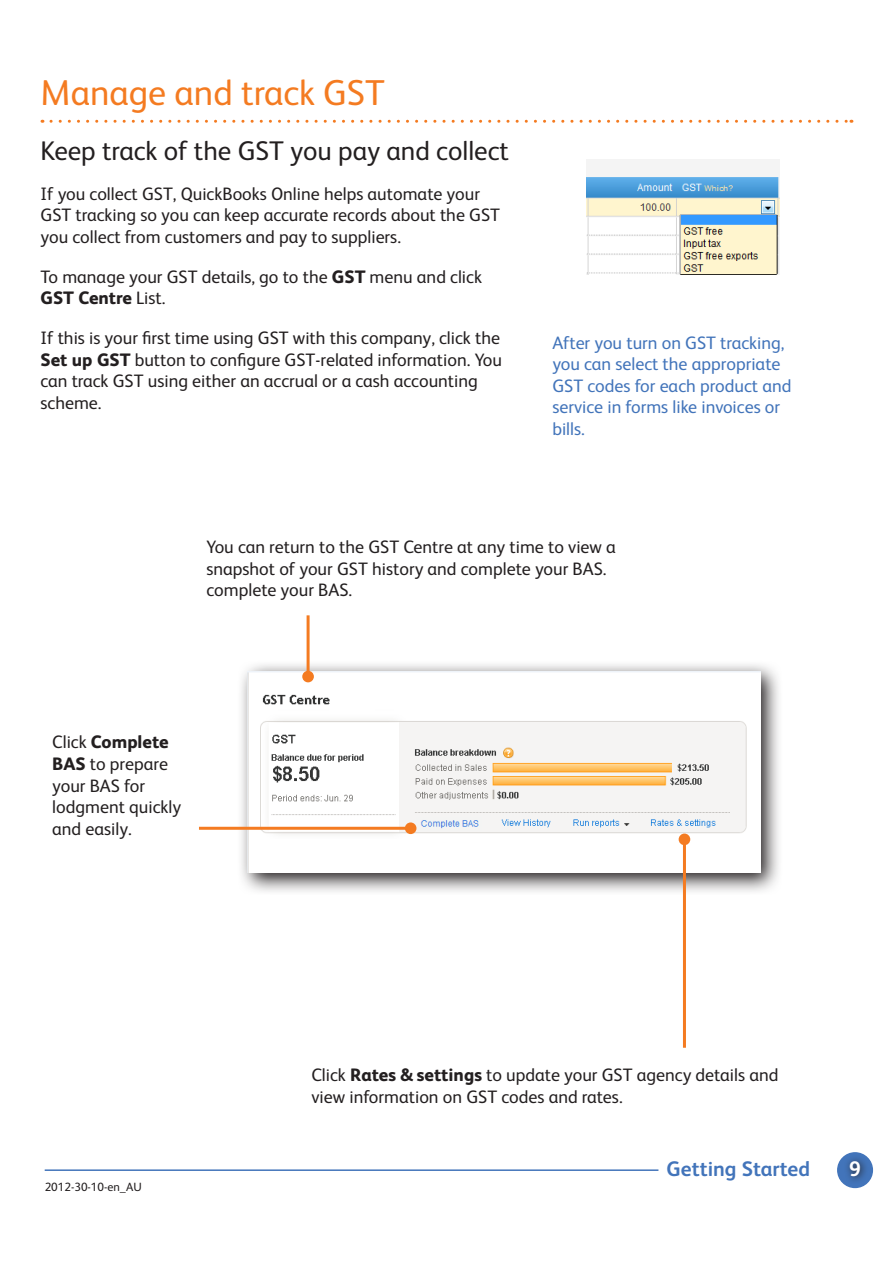
<style>
.page{position:relative;width:893px;height:1263px;background:#fff}
.page>*{position:absolute;margin:0;border:0;box-sizing:border-box;transform-origin:0 0}
.t1{font:36px "FS Albert";color:#f47b21}
.t2{font:27px "FS Albert";color:#231f20}
.t3{font:700 21px "FS Albert";color:#4274ba}
.t4{font:700 21px "FS Albert";color:#fff}
.t5{font:18px/21.6px "FS Albert";color:#231f20}
.t6{font:18px/21.6px "FS Albert";color:#4274ba}
.t7{font:12px "FS Albert";color:#231f20}
.s1{font-weight:800}
</style>
<div class="page">
<hr style="left:45px;top:1169px;width:613px;height:2px;background:#4274ba">
<div style="left:838px;top:1153px;width:34px;height:34px;background:#4274ba;border-radius:50%"></div>
<div style="left:837px;top:1152px;width:36px;height:36px;border:2px solid #4274ba;border-radius:50%"></div>
<div style="left:843px;top:1155px;width:26px;height:29px;background:#231f20;opacity:.75"></div>
<svg style="left:51px;top:120px;width:801px;height:3px"></svg>
<img style="left:586px;top:159px;width:193px;height:116px">
<svg style="left:237px;top:660px;width:542px;height:234px"></svg>
<img style="left:248px;top:671px;width:512px;height:201px">
<hr style="left:307px;top:615px;width:3px;height:61px;background:#f47b21">
<div style="left:302px;top:671px;width:12px;height:11px;background:#f47b21;border-radius:50%"></div>
<hr style="left:199px;top:827px;width:212px;height:3px;background:#f47b21">
<div style="left:405px;top:822px;width:11px;height:12px;background:#f47b21;border-radius:50%"></div>
<hr style="left:683px;top:839px;width:3px;height:209px;background:#f47b21">
<div style="left:679px;top:833px;width:11px;height:12px;background:#f47b21;border-radius:50%"></div>
<h1 class="t1" style="left:40px;top:69px;width:346px">Manage and track GST</h1>
<h2 class="t2" style="left:40px;top:133px;width:470px">Keep track of the GST you pay and collect</h2>
<p class="t5" style="left:40px;top:182px;width:461px">If you collect GST, QuickBooks Online helps automate your<br>GST tracking so you can keep accurate records about the GST you collect from customers and pay to suppliers.</p>
<p class="t5" style="left:40px;top:265px;width:443px">To manage your GST details, go to the <span class="s1">GST</span> menu and click<br><span class="s1">GST Centre</span> List.</p>
<p class="t5" style="left:40px;top:326px;width:463px">If this is your first time using GST with this company, click the <span class="s1">Set up GST</span> button to configure GST-related information. You can track GST using either an accrual or a cash accounting scheme.</p>
<p class="t6" style="left:552px;top:331px;width:241px">After you turn on GST tracking, you can select the appropriate<br>GST codes for each product and service in forms like invoices or bills.</p>
<p class="t5" style="left:206px;top:535px;width:411px">You can return to the GST Centre at any time to view a snapshot of your GST history and complete your BAS. complete your BAS.</p>
<p class="t5" style="left:52px;top:730px;width:130px">Click <span class="s1">Complete<br>BAS</span> to prepare your BAS for lodgment quickly and easily.</p>
<p class="t7" style="left:45px;top:1179px;width:99px">2012-30-10-en_AU</p>
<p class="t5" style="left:311px;top:1063px;width:468px">Click <span class="s1">Rates &amp; settings</span> to update your GST agency details and view information on GST codes and rates.</p>
<p class="t3" style="left:667px;top:1154px;width:145px">Getting Started</p>
<p class="t4" style="left:849px;top:1154px;width:13px">9</p>
</div>
